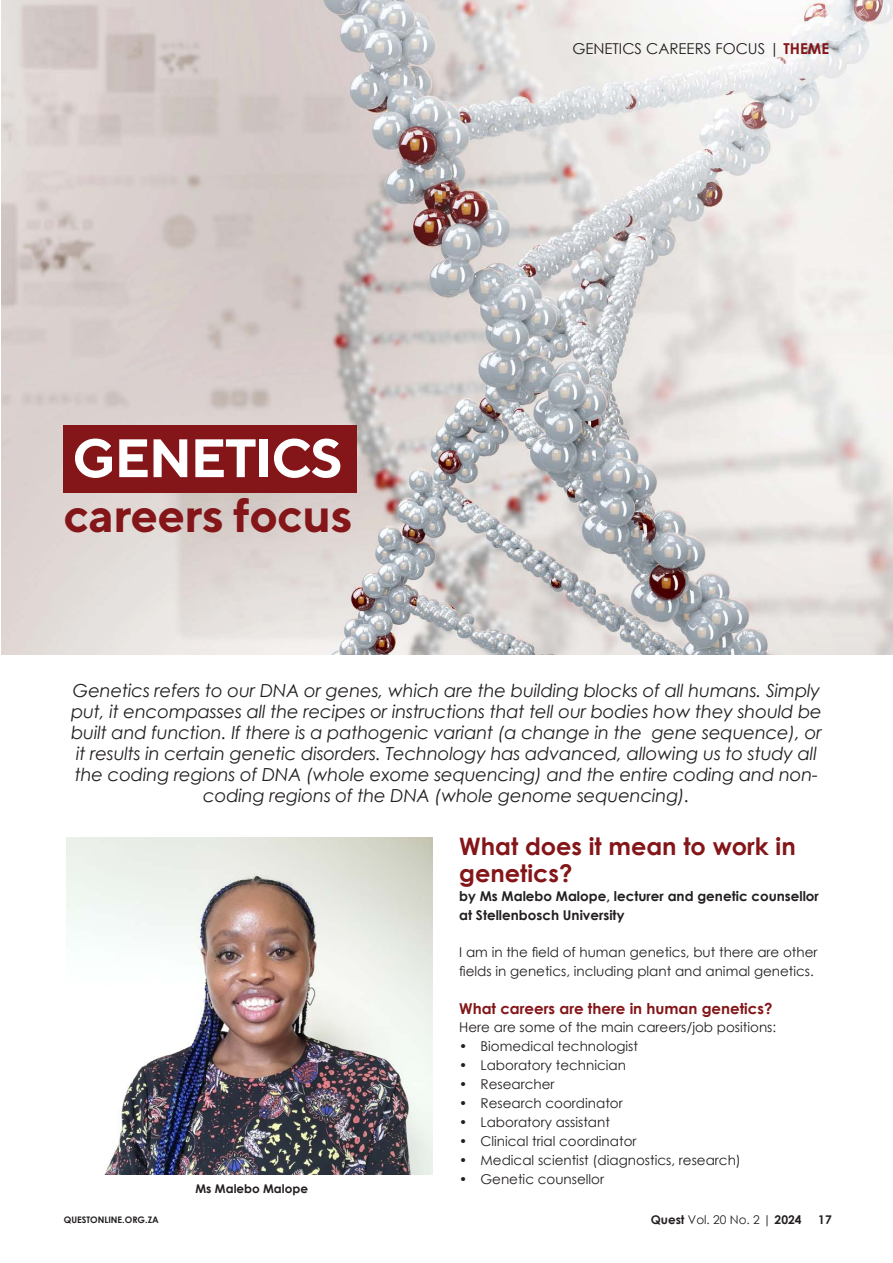
<style>
.page{position:relative;width:893px;height:1263px;background:#fff}
.page>*{position:absolute;margin:0;border:0;box-sizing:border-box;transform-origin:0 0}
.t1{font:700 54px "TT Norms";letter-spacing:-.03em;color:#fff}
.t2{font:700 48px "TT Norms";letter-spacing:-.01em;color:#841518}
.t3{font:700 24px/27px "Century Gothic";color:#841518}
.t4{font:italic 18px/21px "Century Gothic";letter-spacing:-.01em;color:#231f20;text-align:center}
.t5{font:700 15px "Century Gothic";color:#841518}
.t6{font:15px "Century Gothic";color:#231f20}
.t7{font:13.5px/18.9px "Century Gothic";color:#231f20}
.t8{font:700 13.5px/18.9px "Century Gothic";color:#231f20}
.t9{font:12px "Century Gothic";color:#231f20}
.t10{font:700 12px "Century Gothic";color:#231f20}
.t11{font:700 9px "Century Gothic";color:#231f20}
.s1{font-weight:700;color:#841518}
.s2{font-weight:700}
</style>
<div class="page">
<img style="left:1px;top:0;width:892px;height:655px">
<div style="left:64px;top:425px;width:293px;height:68px;background:#841518"></div>
<img style="left:66px;top:837px;width:367px;height:337px">
<p class="t1" style="left:72px;top:424px;width:272px">GENETICS</p>
<p class="t2" style="left:64px;top:485px;width:290px">careers focus</p>
<p class="t6" style="left:572px;top:38px;width:258px">GENETICS CAREERS FOCUS | <span class="s1">THEME</span></p>
<p class="t4" style="left:71px;top:679px;width:752px">Genetics refers to our DNA or genes, which are the building blocks of all humans. Simply put, it encompasses all the recipes or instructions that tell our bodies how they should be built and function. If there is a pathogenic variant (a change in the gene sequence), or it results in certain genetic disorders. Technology has advanced, allowing us to study all the coding regions of DNA (whole exome sequencing) and the entire coding and non&shy;coding regions of the DNA (whole genome sequencing).</p>
<p class="t3" style="left:459px;top:832px;width:338px">What does it mean to work in genetics?</p>
<p class="t8" style="left:459px;top:886px;width:361px">by Ms Malebo Malope, lecturer and genetic counsellor at Stellenbosch University</p>
<p class="t7" style="left:459px;top:942px;width:360px">I am in the field of human genetics, but there are other fields in genetics, including plant and animal genetics.</p>
<p class="t5" style="left:459px;top:997px;width:315px">What careers are there in human genetics?</p>
<p class="t7" style="left:459px;top:1018px;width:318px">Here are some of the main careers/job positions:</p>
<p class="t7" style="left:459px;top:1037px;width:180px">• Biomedical technologist</p>
<p class="t7" style="left:459px;top:1056px;width:168px">• Laboratory technician</p>
<p class="t7" style="left:459px;top:1074px;width:97px">• Researcher</p>
<p class="t7" style="left:459px;top:1093px;width:165px">• Research coordinator</p>
<p class="t7" style="left:459px;top:1112px;width:152px">• Laboratory assistant</p>
<p class="t7" style="left:459px;top:1131px;width:179px">• Clinical trial coordinator</p>
<p class="t7" style="left:459px;top:1150px;width:283px">• Medical scientist (diagnostics, research)</p>
<p class="t7" style="left:459px;top:1169px;width:146px">• Genetic counsellor</p>
<p class="t10" style="left:195px;top:1179px;width:114px">Ms Malebo Malope</p>
<p class="t11" style="left:64px;top:1213px;width:97px">QUESTONLINE.ORG.ZA</p>
<p class="t9" style="left:651px;top:1211px;width:152px"><span class="s2">Quest</span> Vol. 20 No. 2 | <span class="s2">2024</span></p>
<p class="t10" style="left:818px;top:1210px;width:15px">17</p>
</div>
